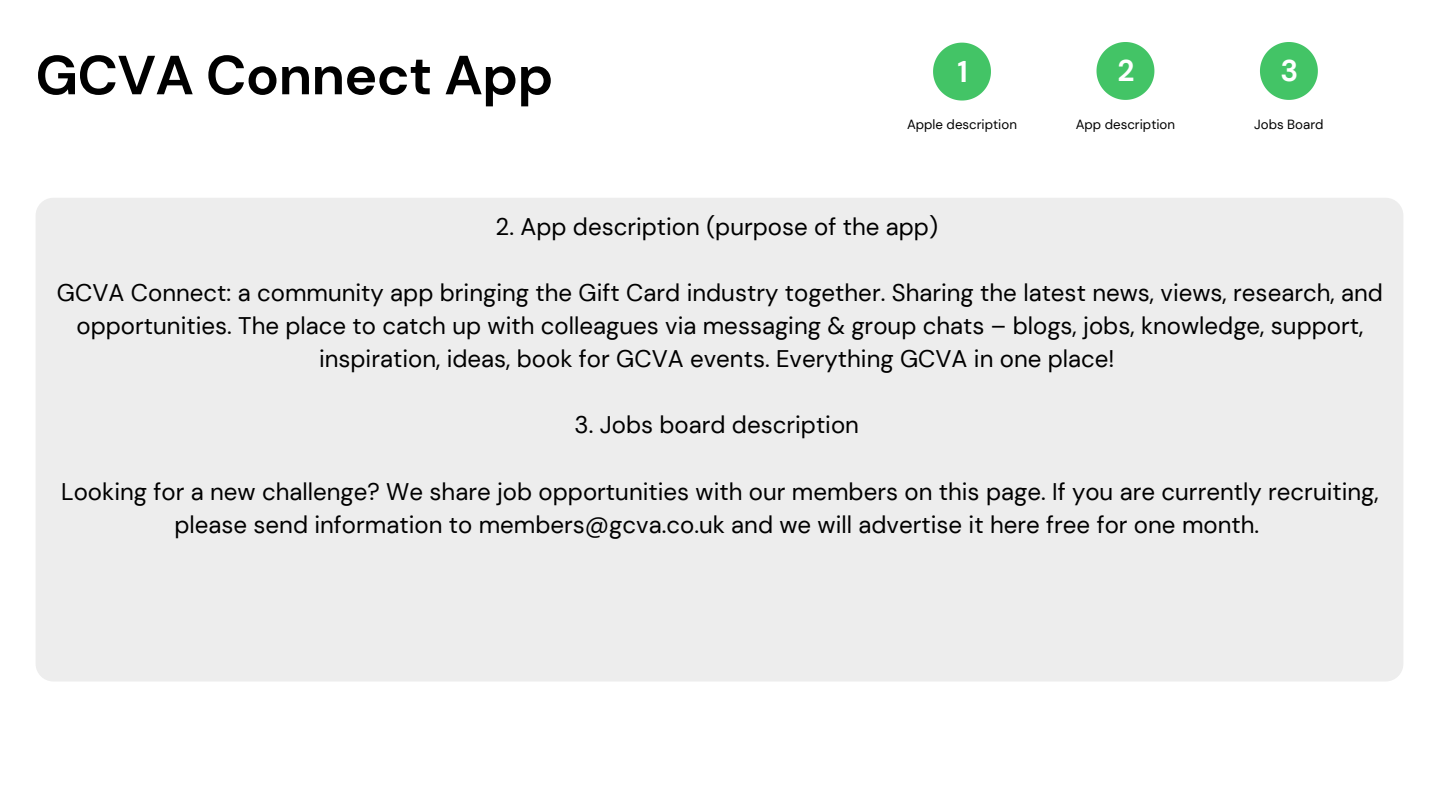
<style>
.page{position:relative;width:1440px;height:810px;background:#fff}
.page>*{position:absolute;margin:0;border:0;box-sizing:border-box;transform-origin:0 0}
.t1{font:700 55px "DM Sans";letter-spacing:-.01em;color:#000}
.t2{font:700 29.9px "DM Sans";color:#fff}
.t3{font:24px/33px "DM Sans";color:#000;text-align:center}
.t4{font:13.3px "DM Sans";color:#000}
</style>
<div class="page">
<div style="left:36px;top:198px;width:1367px;height:484px;background:#ededed;border-radius:18px"></div>
<svg style="left:933px;top:43px;width:58px;height:58px"></svg>
<svg style="left:1097px;top:42px;width:57px;height:58px"></svg>
<svg style="left:1260px;top:42px;width:58px;height:58px"></svg>
<p class="t1" style="left:36px;top:40px;width:519px">GCVA Connect App</p>
<p class="t2" style="left:1281px;top:52px;width:19px">3</p>
<p class="t2" style="left:1118px;top:52px;width:19px">2</p>
<p class="t2" style="left:957px;top:52px;width:12px">1</p>
<p class="t4" style="left:907px;top:116px;width:111px">Apple description</p>
<p class="t3" style="left:496px;top:211px;width:444px">2. App description (purpose of the app)</p>
<p class="t4" style="left:1076px;top:116px;width:101px">App description</p>
<p class="t4" style="left:1254px;top:116px;width:71px">Jobs Board</p>
<p class="t3" style="left:57px;top:277px;width:1328px">GCVA Connect: a community app bringing the Gift Card industry together. Sharing the latest news, views, research, and opportunities. The place to catch up with colleagues via messaging &amp; group chats – blogs, jobs, knowledge, support, inspiration, ideas, book for GCVA events. Everything GCVA in one place!</p>
<p class="t3" style="left:575px;top:409px;width:286px">3. Jobs board description</p>
<p class="t3" style="left:61px;top:475px;width:1319px">Looking for a new challenge? We share job opportunities with our members on this page. If you are currently recruiting, please send information to members@gcva.co.uk and we will advertise it here free for one month.</p>
</div>
